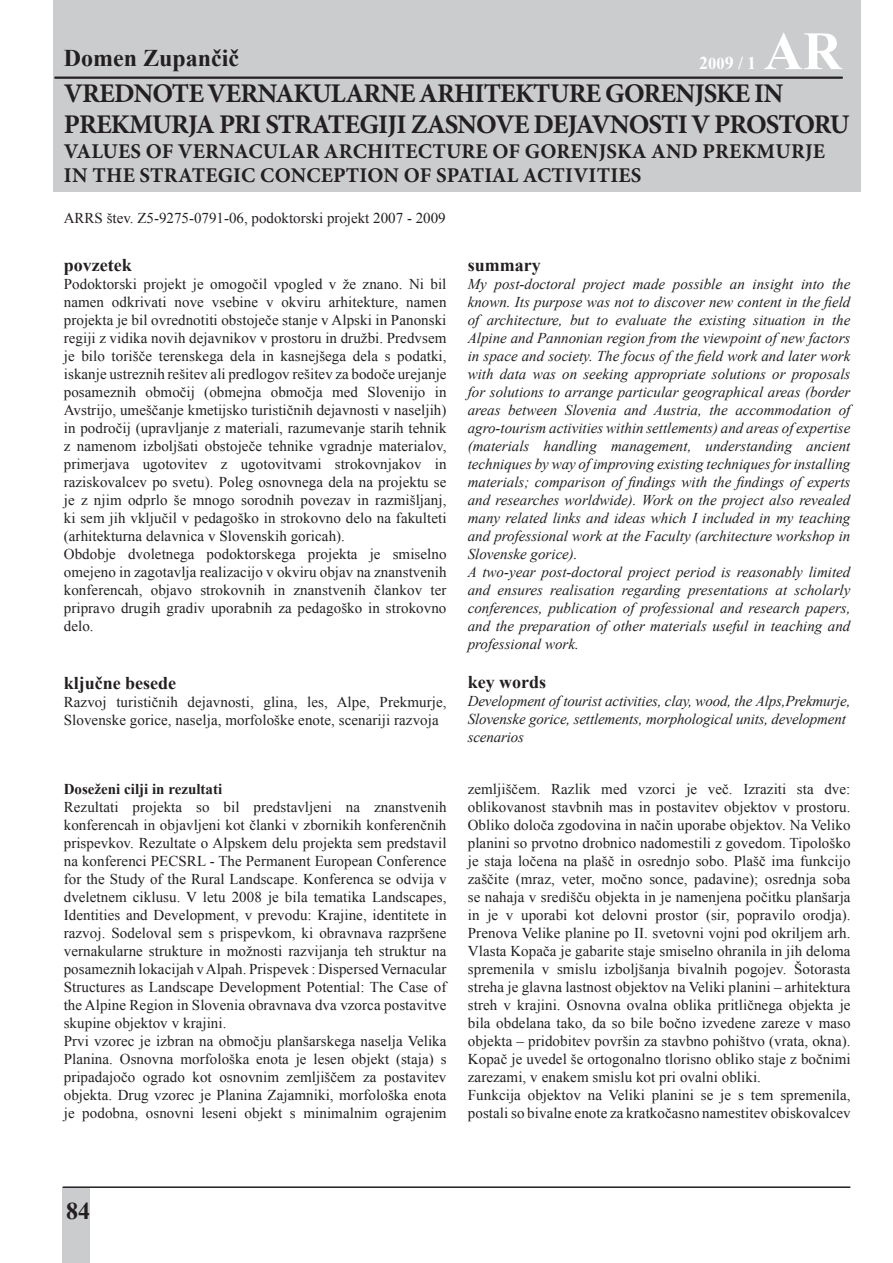
<style>
.page{position:relative;width:893px;height:1263px;background:#fff}
.page>*{position:absolute;margin:0;border:0;box-sizing:border-box;transform-origin:0 0}
.t1{font:700 54px "Times New Roman";color:#fff}
.t2{font:700 27px/31.5px "Minion Pro";letter-spacing:-.03em;color:#231f20}
.t3{font:700 24px "Times New Roman";color:#231f20}
.t4{font:700 21px/24px "Minion Pro";letter-spacing:.01em;color:#231f20}
.t5{font:700 18px "Times New Roman";color:#231f20}
.t6{font:700 18px "Times New Roman";color:#fff}
.t7{font:15px/18px "Times New Roman";letter-spacing:.005em;color:#231f20}
.t8{font:italic 15px/18px "Times New Roman";color:#231f20}
.s1{font-size:16.5px}
.s2{font-weight:700}
</style>
<div class="page">
<div style="left:62px;top:1187px;width:28px;height:76px;background:#cbccce"></div>
<hr style="left:63px;top:1186px;width:787px;height:2px;background:#231f20">
<div style="left:54px;top:0;width:807px;height:191px;background:#cbccce"></div>
<hr style="left:55px;top:77px;width:787px;height:2px;background:#231f20">
<p class="t1" style="left:764px;top:14px;width:79px">AR</p>
<p class="t3" style="left:64px;top:41px;width:177px">Domen Zupančič</p>
<p class="t2" style="left:64px;top:79px;width:787px">VREDNOTE VERNAKULARNE ARHITEKTURE GORENJSKE IN<br>PREKMURJA PRI STRATEGIJI ZASNOVE DEJAVNOSTI V PROSTORU</p>
<p class="t4" style="left:64px;top:140px;width:763px">VALUES OF VERNACULAR ARCHITECTURE OF GORENJSKA AND PREKMURJE<br>IN THE STRATEGIC CONCEPTION OF SPATIAL ACTIVITIES</p>
<p class="t6" style="left:699px;top:51px;width:58px">2<span class="s1">00</span>9 / 1</p>
<p class="t7" style="left:64px;top:209px;width:383px">ARRS štev. Z5-9275-0791-06, podoktorski projekt 2007 - 2009</p>
<p class="t5" style="left:64px;top:252px;width:69px">povzetek</p>
<p class="t7" style="left:64px;top:275px;width:384px">Podoktorski projekt je omogočil vpogled v že znano. Ni bil namen odkrivati nove vsebine v okviru arhitekture, namen projekta je bil ovrednotiti obstoječe stanje v Alpski in Panonski regiji z vidika novih dejavnikov v prostoru in družbi. Predvsem je bilo torišče terenskega dela in kasnejšega dela s podatki, iskanje ustreznih rešitev ali predlogov rešitev za bodoče urejanje posameznih območij (obmejna območja med Slovenijo in Avstrijo, umeščanje kmetijsko turističnih dejavnosti v naseljih) in področij (upravljanje z materiali, razumevanje starih tehnik z namenom izboljšati obstoječe tehnike vgradnje materialov, primerjava ugotovitev z ugotovitvami strokovnjakov in raziskovalcev po svetu). Poleg osnovnega dela na projektu se je z njim odprlo še mnogo sorodnih povezav in razmišljanj, ki sem jih vključil v pedagoško in strokovno delo na fakulteti (arhitekturna delavnica v Slovenskih goricah).<br>Obdobje dvoletnega podoktorskega projekta je smiselno omejeno in zagotavlja realizacijo v okviru objav na znanstvenih konferencah, objavo strokovnih in znanstvenih člankov ter pripravo drugih gradiv uporabnih za pedagoško in strokovno delo.</p>
<p class="t5" style="left:64px;top:670px;width:114px">ključne besede</p>
<p class="t7" style="left:64px;top:692px;width:384px">Razvoj turističnih dejavnosti, glina, les, Alpe, Prekmurje,<br>Slovenske gorice, naselja, morfološke enote, scenariji razvoja</p>
<p class="t5" style="left:468px;top:252px;width:74px">summary</p>
<p class="t8" style="left:468px;top:274px;width:384px">My post-doctoral project made possible an insight into the known. Its purpose was not to discover new content in the field of architecture, but to evaluate the existing situation in the Alpine and Pannonian region from the viewpoint of new factors in space and society. The focus of the field work and later work with data was on seeking appropriate solutions or proposals for solutions to arrange particular geographical areas (border areas between Slovenia and Austria, the accommodation of agro-tourism activities within settlements) and areas of expertise (materials handling management, understanding ancient techniques by way of improving existing techniques for installing materials; comparison of findings with the findings of experts and researches worldwide). Work on the project also revealed many related links and ideas which I included in my teaching and professional work at the Faculty (architecture workshop in Slovenske gorice).<br>A two-year post-doctoral project period is reasonably limited and ensures realisation regarding presentations at scholarly conferences, publication of professional and research papers, and the preparation of other materials useful in teaching and professional work.</p>
<p class="t5" style="left:468px;top:670px;width:80px">key words</p>
<p class="t8" style="left:468px;top:692px;width:384px">Development of tourist activities, clay, wood, the Alps,Prekmurje,<br>Slovenske gorice, settlements, morphological units, development scenarios</p>
<p class="t7" style="left:64px;top:780px;width:384px"><span class="s2">Doseženi cilji in rezultati<br></span>Rezultati projekta so bil predstavljeni na znanstvenih konferencah in objavljeni kot članki v zbornikih konferenčnih prispevkov. Rezultate o Alpskem delu projekta sem predstavil na konferenci PECSRL - The Permanent European Conference for the Study of the Rural Landscape. Konferenca se odvija v dveletnem ciklusu. V letu 2008 je bila tematika Landscapes, Identities and Development, v prevodu: Krajine, identitete in razvoj. Sodeloval sem s prispevkom, ki obravnava razpršene vernakularne strukture in možnosti razvijanja teh struktur na posameznih lokacijah v Alpah. Prispevek : Dispersed Vernacular Structures as Landscape Development Potential: The Case of the Alpine Region in Slovenia obravnava dva vzorca postavitve skupine objektov v krajini.<br>Prvi vzorec je izbran na območju planšarskega naselja Velika Planina. Osnovna morfološka enota je lesen objekt (staja) s pripadajočo ogrado kot osnovnim zemljiščem za postavitev objekta. Drug vzorec je Planina Zajamniki, morfološka enota je podobna, osnovni leseni objekt s minimalnim ograjenim</p>
<p class="t7" style="left:468px;top:780px;width:384px">zemljiščem. Razlik med vzorci je več. Izraziti sta dve: oblikovanost stavbnih mas in postavitev objektov v prostoru.<br>Obliko določa zgodovina in način uporabe objektov. Na Veliko planini so prvotno drobnico nadomestili z govedom. Tipološko je staja ločena na plašč in osrednjo sobo. Plašč ima funkcijo zaščite (mraz, veter, močno sonce, padavine); osrednja soba se nahaja v središču objekta in je namenjena počitku planšarja in je v uporabi kot delovni prostor (sir, popravilo orodja).<br>Prenova Velike planine po II. svetovni vojni pod okriljem arh.<br>Vlasta Kopača je gabarite staje smiselno ohranila in jih deloma spremenila v smislu izboljšanja bivalnih pogojev. Šotorasta streha je glavna lastnost objektov na Veliki planini – arhitektura streh v krajini. Osnovna ovalna oblika pritličnega objekta je bila obdelana tako, da so bile bočno izvedene zareze v maso objekta – pridobitev površin za stavbno pohištvo (vrata, okna).<br>Kopač je uvedel še ortogonalno tlorisno obliko staje z bočnimi zarezami, v enakem smislu kot pri ovalni obliki.<br>Funkcija objektov na Veliki planini se je s tem spremenila, postali so bivalne enote za kratkočasno namestitev obiskovalcev</p>
<p class="t3" style="left:66px;top:1194px;width:25px">84</p>
</div>
